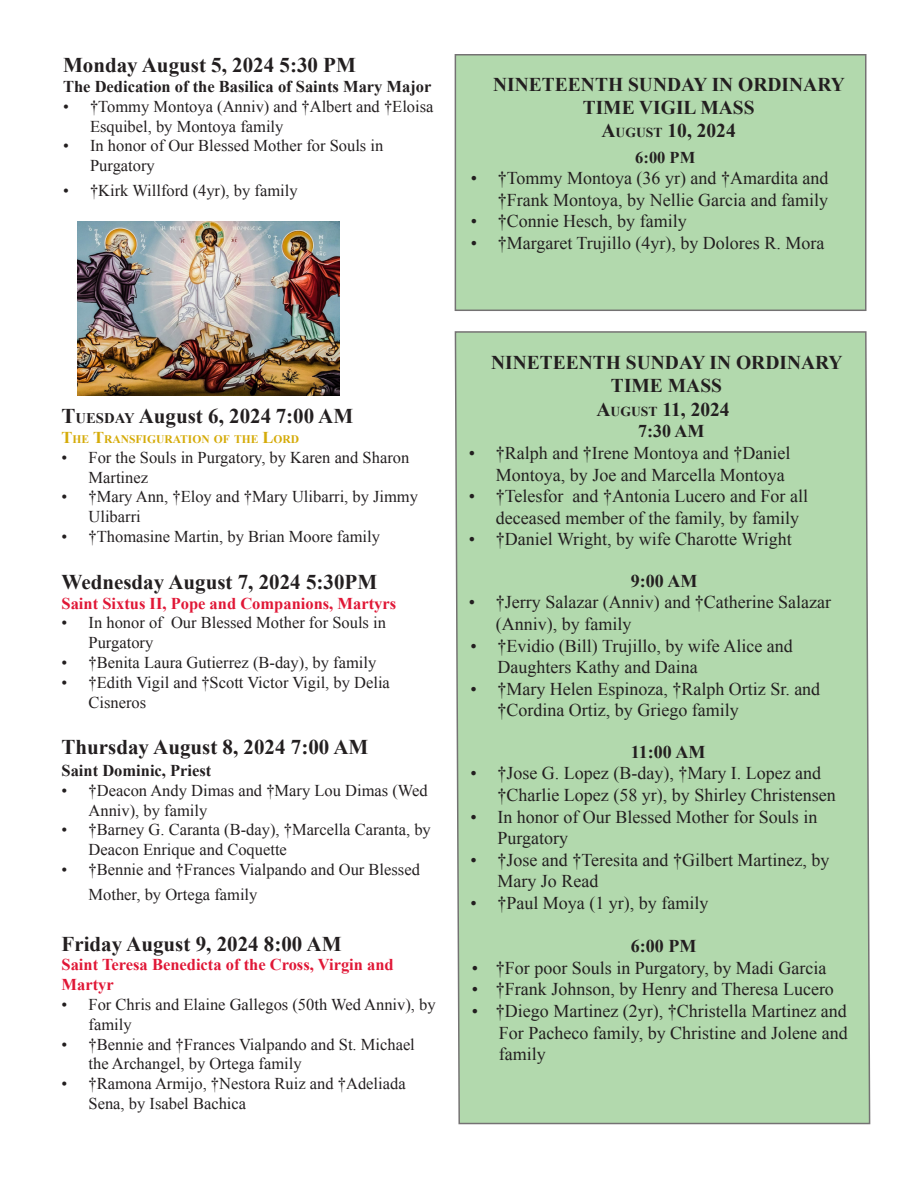
<style>
.page{position:relative;width:918px;height:1188px;background:#fff}
.page>*{position:absolute;margin:0;border:0;box-sizing:border-box;transform-origin:0 0}
.t1{font:700 21px "Times New Roman";color:#231f20}
.t2{font:700 19.5px/23.4px "Times New Roman";color:#231f20;text-align:center}
.t3{font:18px/21.6px "Times New Roman";color:#231f20}
.t4{font:700 18px "Times New Roman";color:#231f20}
.t5{font:16.5px/19.8px "Times New Roman";color:#231f20}
.t6{font:700 16.5px/19.8px "Times New Roman";color:#e01736}
.t7{font:700 16.5px "Times New Roman";color:#231f20}
.t8{font:700 14.7px "Times New Roman";color:#231f20}
.t9{font:700 11.55px "Times New Roman";color:#d5ab09}
.s1{font-size:13.65px}
.s2{font-size:21px}
.s3{font-style:inherit}
.s4{font-size:16.5px}
</style>
<div class="page">
<div style="left:455px;top:54px;width:411px;height:257px;background:#b2d9ad"></div>
<div style="left:454px;top:331px;width:417px;height:794px;background:#b2d9ad"></div>
<img style="left:77px;top:222px;width:263px;height:174px">
<p class="t1" style="left:63px;top:51px;width:294px">Monday August 5, 2024 5:30 PM</p>
<p class="t7" style="left:63px;top:75px;width:370px">The Dedication of the Basilica of Saints Mary Major</p>
<p class="t5" style="left:90px;top:96px;width:345px;text-indent:-27px">• †Tommy Montoya (Anniv) and †Albert and †Eloisa<br>Esquibel, by Montoya family</p>
<p class="t5" style="left:90px;top:136px;width:295px;text-indent:-27px">• In honor of Our Blessed Mother for Souls in<br>Purgatory</p>
<p class="t5" style="left:63px;top:181px;width:236px">• †Kirk Willford (4yr), by family</p>
<p class="t2" style="left:493px;top:72px;width:353px">NINETEENTH SUNDAY IN ORDINARY<br>TIME VIGIL MASS</p>
<p class="t2" style="left:602px;top:119px;width:136px">A<span class="s1">UGUST</span> 10, 2024</p>
<p class="t7" style="left:635px;top:146px;width:62px">6:00 PM</p>
<p class="t3" style="left:471px;top:167px;width:359px;text-align:right">• †Tommy Montoya (36 yr) and †Amardita and †Frank Montoya, by Nellie Garcia and family</p>
<p class="t3" style="left:471px;top:210px;width:217px">• †Connie Hesch, by family</p>
<p class="t3" style="left:471px;top:232px;width:355px">• †Margaret Trujillo (4yr), by Dolores R. Mora</p>
<p class="t8" style="left:62px;top:408px;width:25px"><span class="s2">T</span>UESDAY</p>
<p class="t1" style="left:139px;top:402px;width:216px">August 6, 2024 <span class="s3">7:00 AM</span></p>
<p class="t9" style="left:62px;top:431px;width:52px"><span class="s4">T</span>HE <span class="s4">T</span>RANS</p>
<p class="t9" style="left:136px;top:431px;width:30px">FIGURATION</p>
<p class="t9" style="left:214px;top:431px;width:29px">OF THE</p>
<p class="t9" style="left:263px;top:431px;width:21px"><span class="s4">L</span>ORD</p>
<p class="t5" style="left:89px;top:447px;width:322px;text-indent:-27px">• For the Souls in Purgatory, by Karen and Sharon<br>Martinez</p>
<p class="t5" style="left:89px;top:487px;width:331px;text-indent:-27px">• †Mary Ann, †Eloy and †Mary Ulibarri, by Jimmy<br>Ulibarri</p>
<p class="t5" style="left:62px;top:526px;width:320px">• †Thomasine Martin, by Brian Moore family</p>
<p class="t1" style="left:62px;top:567px;width:317px">Wednesday August 7, 2024 5:30PM</p>
<p class="t6" style="left:62px;top:593px;width:336px">Saint Sixtus II, Pope and Companions, Martyrs</p>
<p class="t5" style="left:89px;top:613px;width:299px;text-indent:-27px">• In honor of Our Blessed Mother for Souls in<br>Purgatory</p>
<p class="t5" style="left:62px;top:652px;width:316px">• †Benita Laura Gutierrez (B-day), by family</p>
<p class="t5" style="left:89px;top:672px;width:303px;text-indent:-27px">• †Edith Vigil and †Scott Victor Vigil, by Delia<br>Cisneros</p>
<p class="t1" style="left:62px;top:733px;width:308px">Thursday August 8, 2024 7:00 AM</p>
<p class="t7" style="left:62px;top:759px;width:151px">Saint Dominic, Priest</p>
<p class="t5" style="left:89px;top:780px;width:341px;text-indent:-27px">• †Deacon Andy Dimas and †Mary Lou Dimas (Wed<br>Anniv), by family</p>
<p class="t5" style="left:89px;top:820px;width:344px;text-indent:-27px">• †Barney G. Caranta (B-day), †Marcella Caranta, by<br>Deacon Enrique and Coquette</p>
<p class="t5" style="left:89px;top:857px;width:333px;line-height:25.2px;text-indent:-27px">• †Bennie and †Frances Vialpando and Our Blessed<br>Mother, by Ortega family</p>
<p class="t1" style="left:62px;top:929px;width:282px">Friday August 9, 2024 8:00 AM</p>
<p class="t6" style="left:62px;top:954px;width:334px">Saint Teresa Benedicta of the Cross, Virgin and<br>Martyr</p>
<p class="t5" style="left:89px;top:994px;width:349px;text-indent:-27px">• For Chris and Elaine Gallegos (50th Wed Anniv), by family</p>
<p class="t5" style="left:89px;top:1034px;width:328px;text-indent:-27px">• †Bennie and †Frances Vialpando and St. Michael the Archangel, by Ortega family</p>
<p class="t5" style="left:89px;top:1073px;width:319px;text-indent:-27px">• †Ramona Armijo, †Nestora Ruiz and †Adeliada<br>Sena, by Isabel Bachica</p>
<p class="t2" style="left:491px;top:350px;width:353px">NINETEENTH SUNDAY IN ORDINARY<br>TIME MASS</p>
<p class="t2" style="left:597px;top:397px;width:135px">A<span class="s1">UGUST</span> 11, 2024</p>
<p class="t4" style="left:638px;top:419px;width:68px">7:30 AM</p>
<p class="t3" style="left:496px;top:442px;width:296px;text-indent:-27px">• †Ralph and †Irene Montoya and †Daniel<br>Montoya, by Joe and Marcella Montoya</p>
<p class="t3" style="left:496px;top:485px;width:314px;text-indent:-27px">• †Telesfor and †Antonia Lucero and For all deceased member of the family, by family</p>
<p class="t3" style="left:469px;top:528px;width:324px">• †Daniel Wright, by wife Charotte Wright</p>
<p class="t4" style="left:631px;top:568px;width:68px">9:00 AM</p>
<p class="t3" style="left:496px;top:591px;width:337px;text-indent:-27px">• †Jerry Salazar (Anniv) and †Catherine Salazar (Anniv), by family</p>
<p class="t3" style="left:497px;top:634px;width:297px;text-indent:-27px">• †Evidio (Bill) Trujillo, by wife Alice and<br>Daughters Kathy and Daina</p>
<p class="t3" style="left:497px;top:678px;width:324px;text-indent:-27px">• †Mary Helen Espinoza, †Ralph Ortiz Sr. and †Cordina Ortiz, by Griego family</p>
<p class="t4" style="left:631px;top:739px;width:76px">11:00 AM</p>
<p class="t3" style="left:497px;top:762px;width:340px;text-indent:-27px">• †Jose G. Lopez (B-day), †Mary I. Lopez and †Charlie Lopez (58 yr), by Shirley Christensen</p>
<p class="t3" style="left:497px;top:805px;width:321px;text-indent:-27px">• In honor of Our Blessed Mother for Souls in<br>Purgatory</p>
<p class="t3" style="left:497px;top:849px;width:334px;text-indent:-27px">• †Jose and †Teresita and †Gilbert Martinez, by<br>Mary Jo Read</p>
<p class="t3" style="left:470px;top:892px;width:239px">• †Paul Moya (1 yr), by family</p>
<p class="t4" style="left:631px;top:934px;width:67px">6:00 PM</p>
<p class="t3" style="left:472px;top:957px;width:356px">• †For poor Souls in Purgatory, by Madi Garcia</p>
<p class="t3" style="left:472px;top:978px;width:364px">• †Frank Johnson, by Henry and Theresa Lucero</p>
<p class="t3" style="left:499px;top:1000px;width:350px;text-align:justify;text-indent:-27px">• †Diego Martinez (2yr), †Christella Martinez and For Pacheco family, by Christine and Jolene and family</p>
</div>
